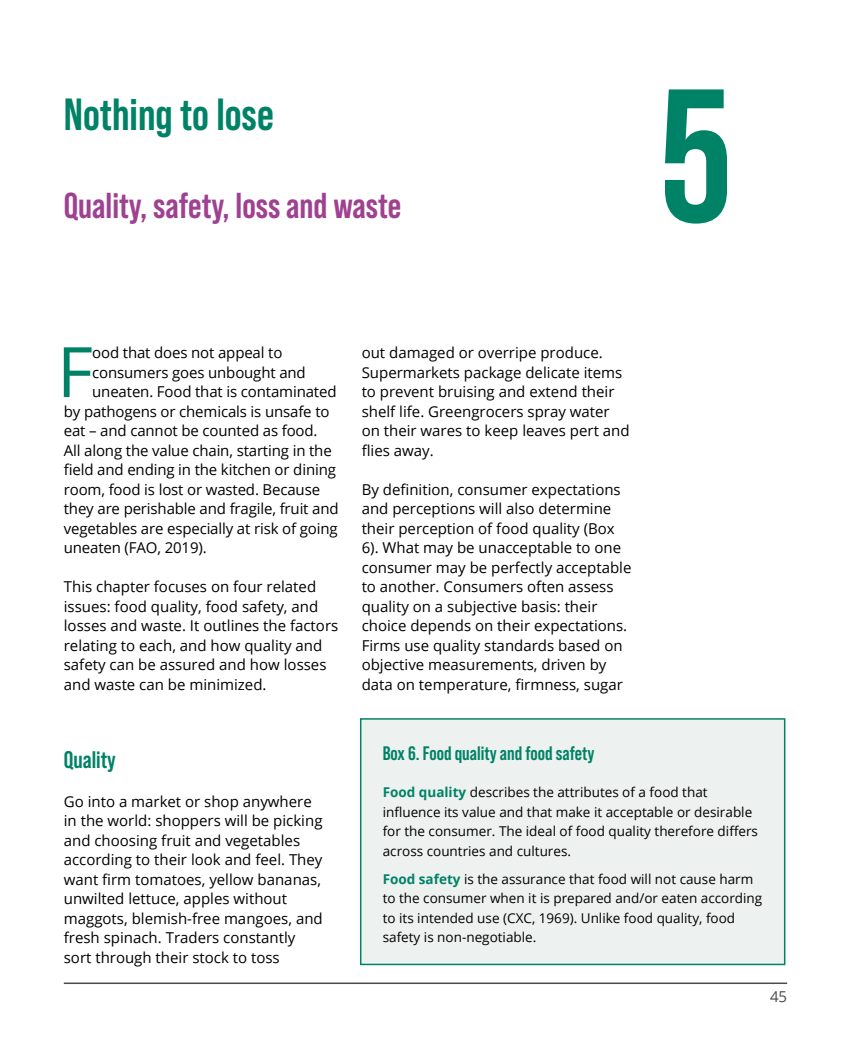
<style>
.page{position:relative;width:851px;height:1063px;background:#fff}
.page>*{position:absolute;margin:0;border:0;box-sizing:border-box;transform-origin:0 0}
.t1{font:700 189px "Bebas Neue Pro";color:#008267}
.t2{font:69.6px "Open Sans";color:#008267}
.t3{font:700 45px "Bebas Neue Pro";color:#008267}
.t4{font:700 36px "Bebas Neue Pro";color:#9f4191}
.t5{font:700 24px "Bebas Neue Pro";color:#008267}
.t6{font:700 19.5px "Bebas Neue Pro";color:#008267}
.t7{font:15px/19.5px "Open Sans";color:#000}
.t8{font:15px "Open Sans";color:#4a4a49}
.t9{font:13.5px/19.5px "Open Sans";color:#000}
.s1{font-weight:700;color:#008267}
</style>
<div class="page">
<hr style="left:64px;top:983px;width:723px;height:1px;background:#4a4a49">
<div style="left:360px;top:719px;width:424px;height:245px;background:#edf1ef"></div>
<div style="left:360px;top:718px;width:425px;height:247px;border:2px solid #008267"></div>
<h3 class="t3" style="left:64px;top:89px;width:211px">Nothing to lose</h3>
<h3 class="t4" style="left:64px;top:185px;width:339px">Quality, safety, loss and waste</h3>
<h1 class="t1" style="left:659px;top:48px;width:74px">5</h1>
<h2 class="t2" style="left:57px;top:324px;width:37px">F</h2>
<p class="t7" style="left:92px;top:342px;width:192px">ood that does not appeal to</p>
<p class="t7" style="left:92px;top:362px;width:215px">consumers goes unbought and</p>
<p class="t7" style="left:92px;top:381px;width:246px">uneaten. Food that is contaminated</p>
<p class="t7" style="left:64px;top:401px;width:267px">by pathogens or chemicals is unsafe to</p>
<p class="t7" style="left:64px;top:420px;width:255px">eat – and cannot be counted as food.</p>
<p class="t7" style="left:64px;top:440px;width:269px">All along the value chain, starting in the</p>
<p class="t7" style="left:64px;top:459px;width:273px">field and ending in the kitchen or dining</p>
<p class="t7" style="left:64px;top:479px;width:258px">room, food is lost or wasted. Because</p>
<p class="t7" style="left:64px;top:498px;width:276px">they are perishable and fragile, fruit and</p>
<p class="t7" style="left:64px;top:518px;width:275px">vegetables are especially at risk of going</p>
<p class="t7" style="left:64px;top:537px;width:144px">uneaten (FAO, 2019).</p>
<p class="t7" style="left:64px;top:576px;width:276px">This chapter focuses on four related issues: food quality, food safety, and losses and waste. It outlines the factors relating to each, and how quality and safety can be assured and how losses and waste can be minimized.</p>
<h3 class="t5" style="left:64px;top:746px;width:54px">Quality</h3>
<p class="t7" style="left:64px;top:791px;width:260px">Go into a market or shop anywhere in the world: shoppers will be picking and choosing fruit and vegetables according to their look and feel. They want firm tomatoes, yellow bananas, unwilted lettuce, apples without maggots, blemish-free mangoes, and fresh spinach. Traders constantly sort through their stock to toss</p>
<p class="t7" style="left:361px;top:342px;width:269px">out damaged or overripe produce.<br>Supermarkets package delicate items to prevent bruising and extend their shelf life. Greengrocers spray water on their wares to keep leaves pert and flies away.</p>
<p class="t7" style="left:361px;top:479px;width:271px">By definition, consumer expectations and perceptions will also determine their perception of food quality (Box 6). What may be unacceptable to one consumer may be perfectly acceptable to another. Consumers often assess quality on a subjective basis: their choice depends on their expectations.<br>Firms use quality standards based on objective measurements, driven by data on temperature, firmness, sugar</p>
<h3 class="t6" style="left:382px;top:743px;width:213px">Box 6. Food quality and food safety</h3>
<p class="t9" style="left:382px;top:782px;width:377px"><span class="s1">Food quality</span> describes the attributes of a food that influence its value and that make it acceptable or desirable for the consumer. The ideal of food quality therefore differs across countries and cultures.</p>
<p class="t9" style="left:382px;top:869px;width:381px"><span class="s1">Food safety</span> is the assurance that food will not cause harm to the consumer when it is prepared and/or eaten according to its intended use (CXC, 1969). Unlike food quality, food safety is non-negotiable.</p>
<p class="t8" style="left:769px;top:986px;width:19px">45</p>
</div>
